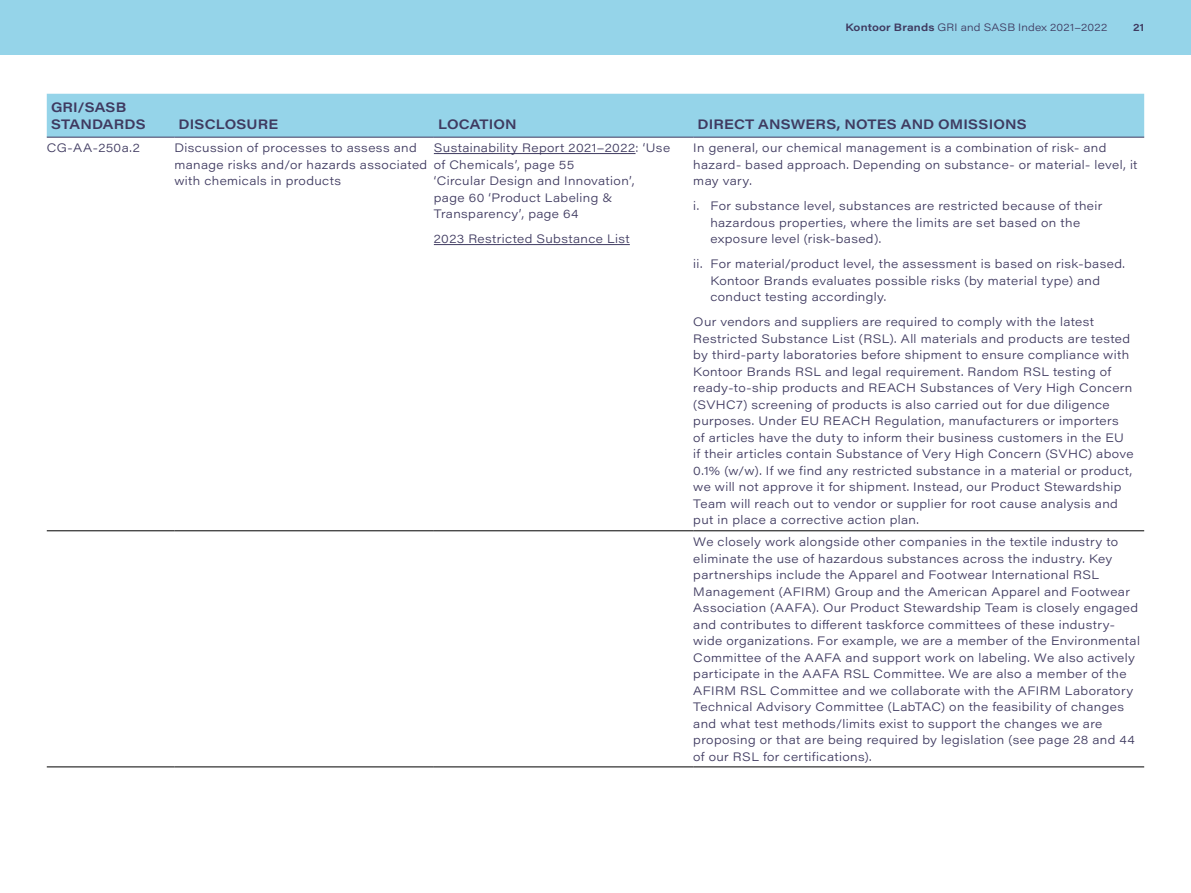
<style>
.page{position:relative;width:1191px;height:893px;background:#fff}
.page>*{position:absolute;margin:0;border:0;box-sizing:border-box;transform-origin:0 0}
.t1{font:600 13.5px/16.5px "Acumin Pro Wide";letter-spacing:.01em;color:#3f3a60}
.t2{font:300 12px/16.5px "Acumin Pro Wide";letter-spacing:.03em;color:#3f3a60}
.t3{font:300 10.5px "Acumin Pro Wide";letter-spacing:.02em;color:#3f3a60}
.t4{font:600 10.5px "Acumin Pro Wide";color:#3f3a60}
.s1{font-weight:600}
</style>
<div class="page">
<div style="left:47px;top:94px;width:1097px;height:43px;background:#95d4e9"></div>
<hr style="left:47px;top:137px;width:127px;height:1px;background:#3f3a60">
<hr style="left:174px;top:137px;width:260px;height:1px;background:#3f3a60">
<hr style="left:434px;top:137px;width:259px;height:1px;background:#3f3a60">
<hr style="left:693px;top:137px;width:451px;height:1px;background:#3f3a60">
<hr style="left:47px;top:530px;width:127px;height:1px;background:#000">
<hr style="left:174px;top:530px;width:260px;height:1px;background:#000">
<hr style="left:434px;top:530px;width:259px;height:1px;background:#000">
<hr style="left:693px;top:530px;width:451px;height:1px;background:#000">
<hr style="left:47px;top:767px;width:127px;height:1px;background:#000">
<hr style="left:174px;top:767px;width:260px;height:1px;background:#000">
<hr style="left:434px;top:767px;width:259px;height:1px;background:#000">
<hr style="left:693px;top:767px;width:451px;height:1px;background:#000">
<hr style="left:434px;top:153px;width:201px;height:1px;background:#3f3a60">
<hr style="left:434px;top:244px;width:196px;height:1px;background:#3f3a60">
<div style="left:0;top:0;width:1191px;height:54px;background:#95d4e9"></div>
<p class="t1" style="left:51px;top:98px;width:96px">GRI/SASB<br>STANDARDS</p>
<p class="t3" style="left:845px;top:20px;width:263px"><span class="s1">Kontoor Brands</span> GRI and SASB Index 2021–2022</p>
<p class="t4" style="left:1133px;top:20px;width:12px">21</p>
<p class="t1" style="left:179px;top:115px;width:101px">DISCLOSURE</p>
<p class="t1" style="left:438px;top:115px;width:80px">LOCATION</p>
<p class="t1" style="left:697px;top:115px;width:331px">DIRECT ANSWERS, NOTES AND OMISSIONS</p>
<p class="t2" style="left:47px;top:139px;width:94px">CG-AA-250a.2</p>
<p class="t2" style="left:174px;top:139px;width:254px">Discussion of processes to assess and manage risks and/or hazards associated with chemicals in products</p>
<p class="t2" style="left:434px;top:139px;width:238px">Sustainability Report 2021–2022: ‘Use of Chemicals’, page 55<br>‘Circular Design and Innovation’,<br>page 60 ‘Product Labeling &amp;<br>Transparency’, page 64</p>
<p class="t2" style="left:434px;top:230px;width:197px">2023 Restricted Substance List</p>
<p class="t2" style="left:693px;top:139px;width:446px">In general, our chemical management is a combination of risk- and hazard- based approach. Depending on substance- or material- level, it may vary.</p>
<p class="t2" style="left:710px;top:197px;width:393px;text-indent:-17px">i. For substance level, substances are restricted because of their hazardous properties, where the limits are set based on the exposure level (risk-based).</p>
<p class="t2" style="left:710px;top:255px;width:416px;text-indent:-17px">ii. For material/product level, the assessment is based on risk-based.<br>Kontoor Brands evaluates possible risks (by material type) and conduct testing accordingly.</p>
<p class="t2" style="left:693px;top:313px;width:441px">Our vendors and suppliers are required to comply with the latest Restricted Substance List (RSL). All materials and products are tested by third-party laboratories before shipment to ensure compliance with Kontoor Brands RSL and legal requirement. Random RSL testing of ready-to-ship products and REACH Substances of Very High Concern (SVHC7) screening of products is also carried out for due diligence purposes. Under EU REACH Regulation, manufacturers or importers<br>of articles have the duty to inform their business customers in the EU if their articles contain Substance of Very High Concern (SVHC) above 0.1% (w/w). If we find any restricted substance in a material or product, we will not approve it for shipment. Instead, our Product Stewardship Team will reach out to vendor or supplier for root cause analysis and put in place a corrective action plan.</p>
<p class="t2" style="left:693px;top:533px;width:448px">We closely work alongside other companies in the textile industry to eliminate the use of hazardous substances across the industry. Key partnerships include the Apparel and Footwear International RSL Management (AFIRM) Group and the American Apparel and Footwear Association (AAFA). Our Product Stewardship Team is closely engaged and contributes to different taskforce committees of these industry&shy;wide organizations. For example, we are a member of the Environmental Committee of the AAFA and support work on labeling. We also actively participate in the AAFA RSL Committee. We are also a member of the AFIRM RSL Committee and we collaborate with the AFIRM Laboratory Technical Advisory Committee (LabTAC) on the feasibility of changes and what test methods/limits exist to support the changes we are proposing or that are being required by legislation (see page 28 and 44 of our RSL for certifications).</p>
</div>
